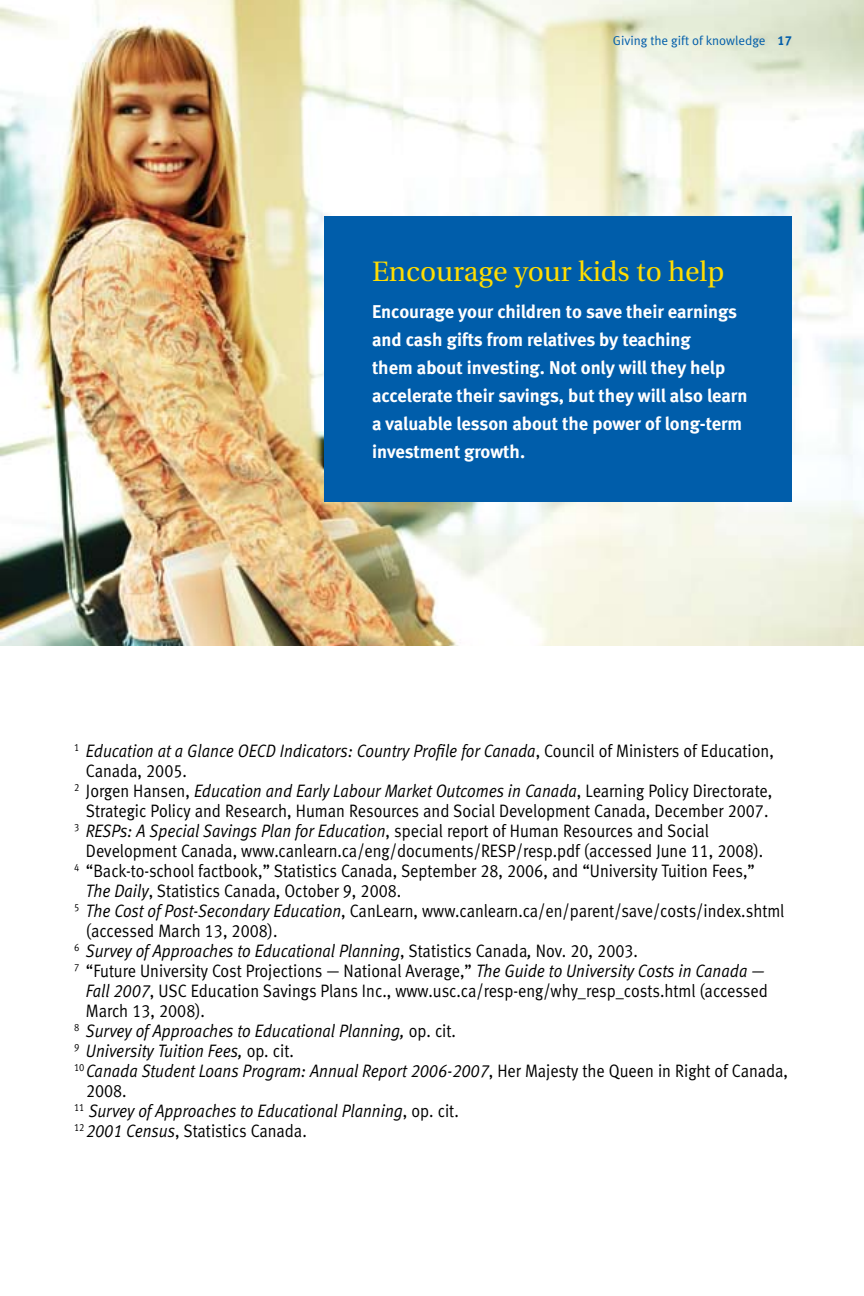
<style>
.page{position:relative;width:864px;height:1296px;background:#fff}
.page>*{position:absolute;margin:0;border:0;box-sizing:border-box;transform-origin:0 0}
.t1{font:28px "Utopia";color:#fd0}
.t2{font:18.4px/28px "Meta Bold LF";color:#fff}
.t3{font:18px "Meta Normal LF";color:#000;scale:.9 1}
.t4{font:italic 18px "Meta Normal LF";color:#000;scale:.9 1}
.t5{font:13px "Meta Normal LF";color:#005daa}
.s1{font-family:"Meta Bold LF"}
.s2{font-style:normal}
.s3{font-style:italic}
</style>
<div class="page">
<img style="left:0;top:0;width:864px;height:646px">
<div style="left:324px;top:216px;width:468px;height:286px;background:#005daa"></div>
<p class="t5" style="left:613px;top:33px;width:181px">Giving the gift of knowledge <span class="s1">17</span></p>
<h1 class="t1" style="left:372px;top:256px;width:354px">Encourage your kids to help</h1>
<p class="t2" style="left:372px;top:297px;width:377px">Encourage your children to save their earnings and cash gifts from relatives by teaching<br>them about investing. Not only will they help accelerate their savings, but they will also learn a valuable lesson about the power of long-term investment growth.</p>
<p class="t4" style="left:74px;top:740px;width:779px"><sup>1</sup> Education at a Glance OECD Indicators: Country Profile for Canada<span class="s2">, Council of Ministers of Education,</span></p>
<p class="t3" style="left:86px;top:760px;width:114px">Canada, 2005.</p>
<p class="t4" style="left:74px;top:780px;width:778px"><sup>2</sup> <span class="s2">Jorgen Hansen,</span> Education and Early Labour Market Outcomes in Canada<span class="s2">, Learning Policy Directorate,</span></p>
<p class="t3" style="left:86px;top:800px;width:760px">Strategic Policy and Research, Human Resources and Social Development Canada, December 2007.</p>
<p class="t3" style="left:74px;top:820px;width:707px"><sup>3</sup> <span class="s3">RESPs: A Special Savings Plan for Education</span>, special report of Human Resources and Social</p>
<p class="t3" style="left:86px;top:840px;width:754px">Development Canada, www.canlearn.ca/eng/documents/RESP/resp.pdf (accessed June 11, 2008).</p>
<p class="t3" style="left:74px;top:860px;width:758px"><sup>4</sup> “Back-to-school factbook,” Statistics Canada, September 28, 2006, and “University Tuition Fees,”</p>
<p class="t3" style="left:86px;top:880px;width:352px"><span class="s3">The Daily</span>, Statistics Canada, October 9, 2008.</p>
<p class="t3" style="left:74px;top:900px;width:791px"><sup>5</sup> <span class="s3">The Cost of Post-Secondary Education</span>, CanLearn, www.canlearn.ca/en/parent/save/costs/index.shtml</p>
<p class="t3" style="left:86px;top:920px;width:214px">(accessed March 13, 2008).</p>
<p class="t4" style="left:74px;top:940px;width:628px"><sup>6</sup> Survey of Approaches to Educational Planning<span class="s2">, Statistics Canada</span>, <span class="s2">Nov. 20, 2003.</span></p>
<p class="t3" style="left:74px;top:960px;width:769px"><sup>7</sup> “Future University Cost Projections — National Average,” <span class="s3">The Guide to University Costs in Canada —</span></p>
<p class="t3" style="left:86px;top:980px;width:759px"><span class="s3">Fall 2007</span>, USC Education Savings Plans Inc., www.usc.ca/resp-eng/why_resp_costs.html (accessed</p>
<p class="t3" style="left:86px;top:1000px;width:134px">March 13, 2008).</p>
<p class="t4" style="left:74px;top:1020px;width:426px"><sup>8</sup> Survey of Approaches to Educational Planning, <span class="s2">op. cit.</span></p>
<p class="t4" style="left:74px;top:1040px;width:246px"><sup>9</sup> University Tuition Fees, <span class="s2">op. cit.</span></p>
<p class="t4" style="left:74px;top:1060px;width:795px"><sup>10</sup> Canada Student Loans Program: Annual Report 2006-2007<span class="s2">, Her Majesty the Queen in Right of Canada,</span></p>
<p class="t3" style="left:86px;top:1080px;width:47px">2008.</p>
<p class="t4" style="left:74px;top:1100px;width:429px"><sup>11</sup> Survey of Approaches to Educational Planning<span class="s2">, op. cit.</span></p>
<p class="t3" style="left:74px;top:1120px;width:260px"><sup>12</sup> <span class="s3">2001 Census</span>, Statistics Canada.</p>
</div>
